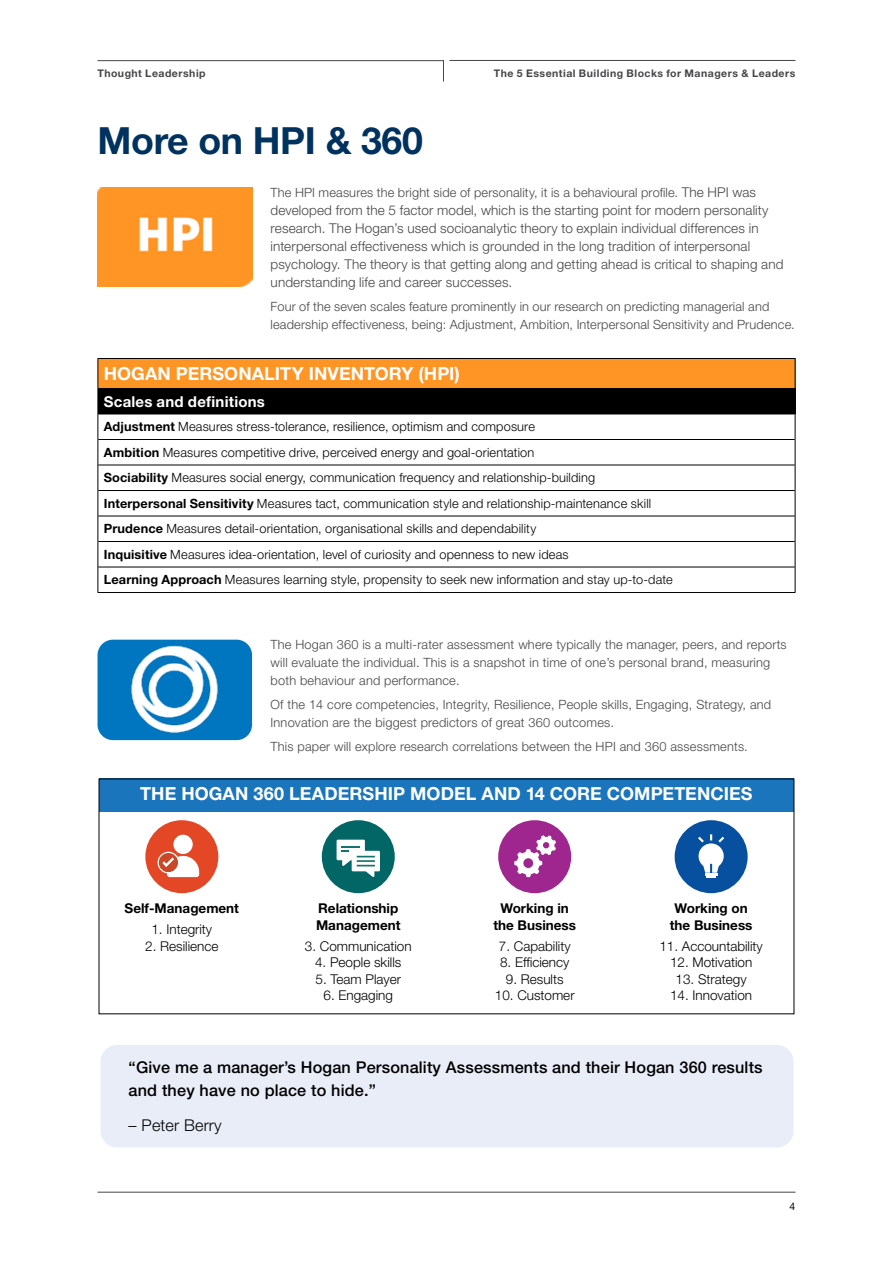
<style>
.page{position:relative;width:893px;height:1263px;background:#fff}
.page>*{position:absolute;margin:0;border:0;box-sizing:border-box;transform-origin:0 0}
.t1{font:700 37.5px "Helvetica Neue LT Std";letter-spacing:-.01em;color:#003260}
.t2{font:700 18px "Helvetica Neue LT Std";letter-spacing:.005em;color:#fff}
.t3{font:500 16.2px/23px "Helvetica Neue LT Std";letter-spacing:.01em;color:#000}
.t4{font:300 16.2px "Helvetica Neue LT Std";letter-spacing:.01em;color:#000}
.t5{font:700 15px "Helvetica Neue LT Std";letter-spacing:.015em;color:#fff}
.t6{font:300 13.5px/18px "Helvetica Neue LT Std";letter-spacing:.01em;color:#464547}
.t7{font:300 13.5px "Helvetica Neue LT Std";color:#000}
.t8{font:700 13.5px/16.5px "Helvetica Neue LT Std";color:#000;text-align:center}
.t9{font:300 12.75px/18px "Helvetica Neue LT Std";letter-spacing:.015em;color:#464547}
.t10{font:300 12.75px/25.5px "Helvetica Neue LT Std";letter-spacing:.015em;color:#000}
.t11{font:700 10.5px "Helvetica Neue LT Std";letter-spacing:.045em;color:#464547}
.t12{font:10.5px "Helvetica Neue LT Std";color:#000}
.s1{font-size:13.5px}
.s2{font-weight:700}
</style>
<div class="page">
<svg style="left:97px;top:60px;width:347px;height:22px"></svg>
<hr style="left:449px;top:60px;width:346px;height:1px;background:#464547">
<hr style="left:98px;top:1192px;width:697px;height:1px;background:#464547">
<div style="left:98px;top:358px;width:697px;height:30px;background:#ff9524"></div>
<div style="left:98px;top:388px;width:697px;height:26px;background:#000"></div>
<hr style="left:98px;top:358px;width:697px;height:1px;background:#000">
<hr style="left:98px;top:592px;width:697px;height:1px;background:#000">
<hr style="left:98px;top:414px;width:697px;height:1px;background:#000">
<hr style="left:98px;top:439px;width:697px;height:1px;background:#000">
<hr style="left:98px;top:465px;width:697px;height:1px;background:#000">
<hr style="left:98px;top:567px;width:697px;height:1px;background:#000">
<hr style="left:98px;top:490px;width:697px;height:1px;background:#000">
<svg style="left:98px;top:359px;width:1px;height:233px"></svg>
<hr style="left:98px;top:516px;width:697px;height:1px;background:#000">
<svg style="left:795px;top:359px;width:1px;height:233px"></svg>
<hr style="left:98px;top:541px;width:697px;height:1px;background:#000">
<div style="left:99px;top:778px;width:695px;height:34px;background:#1b75bc"></div>
<div style="left:322px;top:820px;width:73px;height:73px;background:#026667;border-radius:50%"></div>
<svg style="left:337px;top:840px;width:43px;height:37px"></svg>
<div style="left:145px;top:820px;width:73px;height:73px;background:#e44725;border-radius:50%"></div>
<div style="left:173px;top:835px;width:20px;height:19px;background:#fff;border-radius:50%"></div>
<svg style="left:158px;top:852px;width:41px;height:25px"></svg>
<div style="left:498px;top:820px;width:73px;height:73px;background:#9f258f;border-radius:50%"></div>
<svg style="left:514px;top:835px;width:42px;height:42px"></svg>
<div style="left:675px;top:820px;width:73px;height:73px;background:#06509f;border-radius:50%"></div>
<svg style="left:698px;top:834px;width:26px;height:44px"></svg>
<img style="left:97px;top:188px;width:155px;height:98px">
<div style="left:98px;top:640px;width:154px;height:100px;background:#0076c0;border-radius:15px"></div>
<img style="left:131px;top:645px;width:87px;height:89px">
<div style="left:99px;top:1043px;width:696px;height:106px;background:#e8edf8;border-radius:18px"></div>
<div style="left:98px;top:1042px;width:698px;height:108px;border:3px solid #fff;border-radius:18px"></div>
<p class="t11" style="left:98px;top:67px;width:110px">Thought Leadership</p>
<p class="t11" style="left:494px;top:67px;width:303px">The 5 Essential Building Blocks for Managers &amp; Leaders</p>
<h1 class="t1" style="left:98px;top:118px;width:327px">More on HPI &amp; 360</h1>
<p class="t9" style="left:271px;top:183px;width:487px">The HPI measures the bright side of personality, it is a behavioural profile. <span class="s1">The HPI was</span></p>
<p class="t6" style="left:271px;top:201px;width:514px">developed from the 5 factor model, which is the starting point for modern personality research. The Hogan’s used socioanalytic theory to explain individual differences in interpersonal effectiveness which is grounded in the long tradition of interpersonal psychology. The theory is that getting along and getting ahead is critical to shaping and understanding life and career successes.</p>
<p class="t9" style="left:271px;top:297px;width:526px">Four of the seven scales feature prominently in our research on predicting managerial and leadership effectiveness, being: Adjustment, Ambition, Interpersonal Sensitivity and Prudence.</p>
<h2 class="t2" style="left:104px;top:362px;width:357px">HOGAN PERSONALITY INVENTORY (HPI)</h2>
<p class="t5" style="left:104px;top:392px;width:163px">Scales and definitions</p>
<p class="t10" style="left:104px;top:414px;width:570px"><span class="s2">Adjustment</span> Measures stress-tolerance, resilience, optimism and composure<br><span class="s2">Ambition</span> Measures competitive drive, perceived energy and goal-orientation<br><span class="s2">Sociability</span> Measures social energy, communication frequency and relationship-building <span class="s2">Interpersonal Sensitivity</span> Measures tact, communication style and relationship-maintenance skill <span class="s2">Prudence</span> Measures detail-orientation, organisational skills and dependability<br><span class="s2">Inquisitive</span> Measures idea-orientation, level of curiosity and openness to new ideas<br><span class="s2">Learning Approach</span> Measures learning style, propensity to seek new information and stay up-to-date</p>
<p class="t9" style="left:271px;top:635px;width:518px">The Hogan 360 is a multi-rater assessment where typically the manager, peers, and reports will evaluate the individual. This is a snapshot in time of one’s personal brand, measuring both behaviour and performance.</p>
<p class="t9" style="left:271px;top:695px;width:502px">Of the 14 core competencies, Integrity, Resilience, People skills, Engaging, Strategy, and<br>Innovation are the biggest predictors of great 360 outcomes.</p>
<p class="t9" style="left:271px;top:737px;width:479px">This paper will explore research correlations between the HPI and 360 assessments.</p>
<h2 class="t2" style="left:140px;top:783px;width:614px">THE HOGAN 360 LEADERSHIP MODEL AND 14 CORE COMPETENCIES</h2>
<p class="t8" style="left:125px;top:900px;width:116px">Self-Management</p>
<p class="t7" style="left:151px;top:921px;width:62px">1. Integrity</p>
<p class="t7" style="left:145px;top:937px;width:75px">2. Resilience</p>
<p class="t8" style="left:316px;top:900px;width:86px;text-align:left">Relationship<br>Management</p>
<p class="t7" style="left:305px;top:937px;width:108px">3. Communication</p>
<p class="t7" style="left:315px;top:954px;width:88px">4. People skills</p>
<p class="t7" style="left:315px;top:970px;width:87px">5. Team Player</p>
<p class="t7" style="left:323px;top:987px;width:71px">6. Engaging</p>
<p class="t8" style="left:493px;top:900px;width:84px">Working in the Business</p>
<p class="t7" style="left:499px;top:937px;width:73px">7. Capability</p>
<p class="t7" style="left:500px;top:954px;width:71px">8. Efficiency</p>
<p class="t7" style="left:506px;top:970px;width:59px">9. Results</p>
<p class="t7" style="left:495px;top:987px;width:81px">10. Customer</p>
<p class="t8" style="left:670px;top:900px;width:84px">Working on the Business</p>
<p class="t7" style="left:659px;top:937px;width:105px">11. Accountability</p>
<p class="t7" style="left:670px;top:954px;width:84px">12. Motivation</p>
<p class="t7" style="left:676px;top:970px;width:73px">13. Strategy</p>
<p class="t7" style="left:670px;top:987px;width:83px">14. Innovation</p>
<p class="t3" style="left:129px;top:1056px;width:636px">“Give me a manager’s Hogan Personality Assessments and their Hogan 360 results and they have no place to hide.”</p>
<p class="t4" style="left:129px;top:1115px;width:95px">– Peter Berry</p>
<p class="t12" style="left:790px;top:1200px;width:7px">4</p>
</div>
